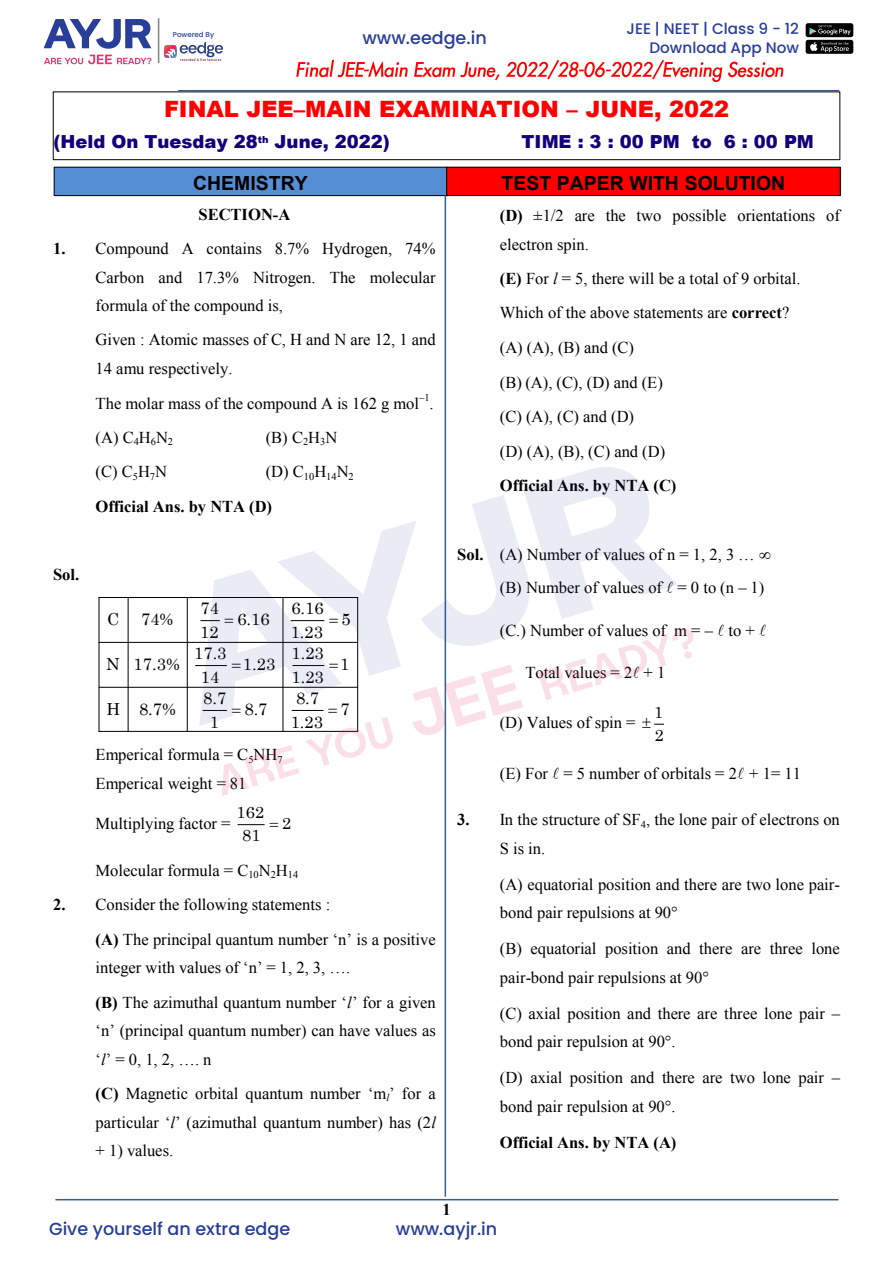
<style>
.page{position:relative;width:893px;height:1263px;background:#fff}
.page>*{position:absolute;margin:0;border:0;box-sizing:border-box;transform-origin:0 0}
.t1{font:900 22.5px "Arial";color:#f00}
.t2{font:700 19.5px "Arial";color:#000}
.t3{font:900 18px "Arial";color:#12017c}
.t4{font:500 17.55px "Poppins";color:#283e98}
.t5{font:16.65px "Century Schoolbook";color:#000}
.t6{font:16.5px/28.5px "Times";color:#000}
.t7{font:700 16.5px/34.8px "Times";color:#000}
.t8{font:16.2px/23px "Century Schoolbook";color:#000}
.t9{font:500 15.15px/18.3px "Poppins";color:#283e98;text-align:right}
.t10{font:10.5px "Times";color:#000}
.t11{font:500 7.05px "Poppins";color:#283e98}
.s1{font-weight:700}
.s2{font-style:italic}
.s3{font-weight:400}
</style>
<div class="page">
<img style="left:54px;top:92px;width:786px;height:67px">
<div style="left:54px;top:167px;width:393px;height:29px;border:1px solid #000"></div>
<div style="left:55px;top:168px;width:391px;height:27px;background:#558ed5"></div>
<div style="left:447px;top:167px;width:393px;height:29px;background:#f00"></div>
<div style="left:446px;top:167px;width:395px;height:29px;border:1px solid #000"></div>
<img style="left:296px;top:59px;width:282px;height:22px">
<img style="left:363px;top:59px;width:11px;height:22px">
<img style="left:578px;top:63px;width:5px;height:9px">
<img style="left:583px;top:61px;width:21px;height:17px">
<img style="left:604px;top:62px;width:6px;height:13px">
<img style="left:610px;top:59px;width:174px;height:22px">
<hr style="left:55px;top:1199px;width:783px;height:1px;background:#385d8a">
<hr style="left:178px;top:90px;width:661px;height:2px;background:#385d8a">
<hr style="left:445px;top:195px;width:1px;height:1002px;background:#385d8a">
<hr style="left:195px;top:665px;width:32px;height:1px;background:#000">
<hr style="left:99px;top:597px;width:259px;height:1px;background:#000">
<hr style="left:99px;top:642px;width:259px;height:1px;background:#000">
<hr style="left:99px;top:687px;width:259px;height:1px;background:#000">
<hr style="left:99px;top:731px;width:259px;height:1px;background:#000">
<hr style="left:99px;top:597px;width:1px;height:135px;background:#000">
<hr style="left:128px;top:597px;width:1px;height:135px;background:#000">
<hr style="left:187px;top:597px;width:1px;height:135px;background:#000">
<img style="left:805px;top:23px;width:49px;height:31px">
<svg style="left:44px;top:19px;width:107px;height:30px"></svg>
<svg style="left:44px;top:55px;width:107px;height:9px"></svg>
<hr style="left:158px;top:18px;width:1px;height:45px;background:#050504">
<img style="left:165px;top:43px;width:58px;height:18px">
<svg style="left:238px;top:824px;width:27px;height:2px"></svg>
<svg style="left:199px;top:467px;width:495px;height:329px"></svg>
<p class="t11" style="left:173px;top:30px;width:43px">Powered By</p>
<p class="t4" style="left:362px;top:27px;width:126px">www.eedge.in</p>
<p class="t9" style="left:626px;top:20px;width:174px">JEE | NEET | Class 9 - 12<br>Download App Now</p>
<h1 class="t1" style="left:164px;top:93px;width:567px">FINAL JEE–MAIN EXAMINATION – JUNE, 2022</h1>
<p class="t3" style="left:54px;top:129px;width:338px">(Held On Tuesday 28<sup>th</sup> June, 2022)</p>
<p class="t3" style="left:522px;top:129px;width:294px">TIME : 3 : 00 PM to 6 : 00 PM</p>
<p class="t2" style="left:193px;top:169px;width:116px">CHEMISTRY</p>
<p class="t2" style="left:502px;top:169px;width:285px">TEST PAPER WITH SOLUTION</p>
<p class="t7" style="left:199px;top:197px;width:93px">SECTION-A</p>
<p class="t6" style="left:96px;top:234px;width:341px;text-align:justify;text-indent:-43px"><span class="s1">1.</span> Compound A contains 8.7% Hydrogen, 74% Carbon and 17.3% Nitrogen. The molecular formula of the compound is,</p>
<p class="t6" style="left:96px;top:325px;width:342px">Given : Atomic masses of C, H and N are 12, 1 and<br>14 amu respectively.</p>
<p class="t6" style="left:96px;top:388px;width:325px">The molar mass of the compound A is 162 g mol</p>
<p class="t10" style="left:419px;top:390px;width:12px">–1</p>
<p class="t6" style="left:500px;top:201px;width:342px"><span class="s1">(D)</span> ±1/2 are the two possible orientations of electron spin.</p>
<p class="t6" style="left:500px;top:261px;width:302px;line-height:34.5px"><span class="s1">(E)</span> For <span class="s2">l</span> = 5, there will be a total of 9 orbital.<br>Which of the above statements are <span class="s1">correct</span>? (A) (A), (B) and (C)<br>(B) (A), (C), (D) and (E)<br>(C) (A), (C) and (D)<br>(D) (A), (B), (C) and (D)</p>
<p class="t7" style="left:500px;top:468px;width:178px">Official Ans. by NTA (C)</p>
<p class="t6" style="left:430px;top:388px;width:6px">.</p>
<p class="t6" style="left:96px;top:423px;width:79px">(A) C<sub>4</sub>H<sub>6</sub>N<sub>2</sub></p>
<p class="t6" style="left:266px;top:423px;width:73px">(B) C<sub>2</sub>H<sub>3</sub>N</p>
<p class="t6" style="left:96px;top:457px;width:73px">(C) C<sub>5</sub>H<sub>7</sub>N</p>
<p class="t7" style="left:96px;top:454px;width:260px;text-indent:170px"><span class="s3">(D) C</span><sub>10</sub><span class="s3">H</span><sub>14</sub><span class="s3">N</span><sub>2<br></sub>Official Ans. by NTA (D)</p>
<p class="t7" style="left:53px;top:557px;width:28px">Sol.</p>
<p class="t5" style="left:201px;top:594px;width:20px">74</p>
<p class="t5" style="left:291px;top:594px;width:34px">6.16</p>
<p class="t5" style="left:107px;top:605px;width:14px">C</p>
<p class="t5" style="left:141px;top:605px;width:34px">74%</p>
<p class="t5" style="left:237px;top:605px;width:34px">6.16</p>
<p class="t5" style="left:342px;top:605px;width:11px">5</p>
<p class="t5" style="left:200px;top:618px;width:20px">12</p>
<p class="t5" style="left:291px;top:618px;width:34px">1.23</p>
<p class="t5" style="left:194px;top:639px;width:34px">17.3</p>
<p class="t5" style="left:291px;top:639px;width:34px">1.23</p>
<p class="t5" style="left:106px;top:650px;width:75px">N 17.3%</p>
<p class="t5" style="left:243px;top:650px;width:34px">1.23</p>
<p class="t5" style="left:340px;top:650px;width:11px">1</p>
<p class="t5" style="left:201px;top:663px;width:20px">14</p>
<p class="t5" style="left:291px;top:663px;width:34px">1.23</p>
<p class="t5" style="left:203px;top:684px;width:25px">8.7</p>
<p class="t5" style="left:296px;top:684px;width:25px">8.7</p>
<p class="t5" style="left:106px;top:695px;width:71px">H 8.7%</p>
<p class="t5" style="left:244px;top:695px;width:25px">8.7</p>
<p class="t5" style="left:340px;top:695px;width:11px">7</p>
<p class="t5" style="left:210px;top:708px;width:11px">1</p>
<p class="t5" style="left:291px;top:708px;width:34px">1.23</p>
<p class="t6" style="left:96px;top:740px;width:189px">Emperical formula = C<sub>5</sub>NH<sub>7<br></sub>Emperical weight = 81</p>
<p class="t6" style="left:96px;top:808px;width:136px">Multiplying factor =</p>
<p class="t8" style="left:237px;top:800px;width:29px">162</p>
<p class="t8" style="left:282px;top:810px;width:11px">2</p>
<p class="t8" style="left:242px;top:823px;width:20px">81</p>
<p class="t6" style="left:96px;top:856px;width:204px">Molecular formula = C<sub>10</sub>N<sub>2</sub>H<sub>14</sub></p>
<p class="t6" style="left:96px;top:887px;width:342px;line-height:34.7px;text-indent:-43px"><span class="s1">2.</span> Consider the following statements :<br><span class="s1">(A)</span> The principal quantum number ‘n’ is a positive</p>
<p class="t6" style="left:96px;top:950px;width:342px;line-height:34.3px">integer with values of ‘n’ = 1, 2, 3, ….<br><span class="s1">(B)</span> The azimuthal quantum number ‘<span class="s2">l</span>’ for a given</p>
<p class="t6" style="left:96px;top:1016px;width:342px">‘n’ (principal quantum number) can have values as ‘<span class="s2">l</span>’ = 0, 1, 2, …. n</p>
<p class="t6" style="left:96px;top:1079px;width:342px;text-align:justify"><span class="s1">(C)</span> Magnetic orbital quantum number ‘m<sub>l</sub>’ for a particular ‘<span class="s2">l</span>’ (azimuthal quantum number) has (2<span class="s2">l </span>+ 1) values.</p>
<p class="t6" style="left:500px;top:538px;width:266px;line-height:33px;text-indent:-43px"><span class="s1">Sol.</span> (A) Number of values of n = 1, 2, 3 … (B) Number of values of ● = 0 to (n – 1)</p>
<p class="t6" style="left:500px;top:615px;width:268px">(C.) Number of values of m = – ● to + ●</p>
<p class="t6" style="left:525px;top:658px;width:142px">Total values = 2● + 1</p>
<p class="t6" style="left:500px;top:708px;width:137px">(D) Values of spin =</p>
<p class="t8" style="left:654px;top:699px;width:11px">1<br>2</p>
<p class="t6" style="left:500px;top:759px;width:303px">(E) For ● = 5 number of orbitals = 2● + 1= 11</p>
<p class="t6" style="left:500px;top:805px;width:342px;text-indent:-43px"><span class="s1">3.</span> In the structure of SF<sub>4</sub>, the lone pair of electrons on<br>S is in.</p>
<p class="t6" style="left:500px;top:870px;width:342px">(A) equatorial position and there are two lone pair&shy;bond pair repulsions at 90°</p>
<p class="t6" style="left:500px;top:934px;width:342px">(B) equatorial position and there are three lone pair-bond pair repulsions at 90°</p>
<p class="t6" style="left:500px;top:999px;width:342px">(C) axial position and there are three lone pair – bond pair repulsion at 90°.</p>
<p class="t6" style="left:500px;top:1063px;width:342px">(D) axial position and there are two lone pair – bond pair repulsion at 90°.</p>
<p class="t7" style="left:500px;top:1125px;width:178px">Official Ans. by NTA (A)</p>
<p class="t7" style="left:442px;top:1191px;width:10px">1</p>
<p class="t4" style="left:49px;top:1218px;width:243px">Give yourself an extra edge</p>
<p class="t4" style="left:396px;top:1218px;width:103px">www.ayjr.in</p>
</div>
